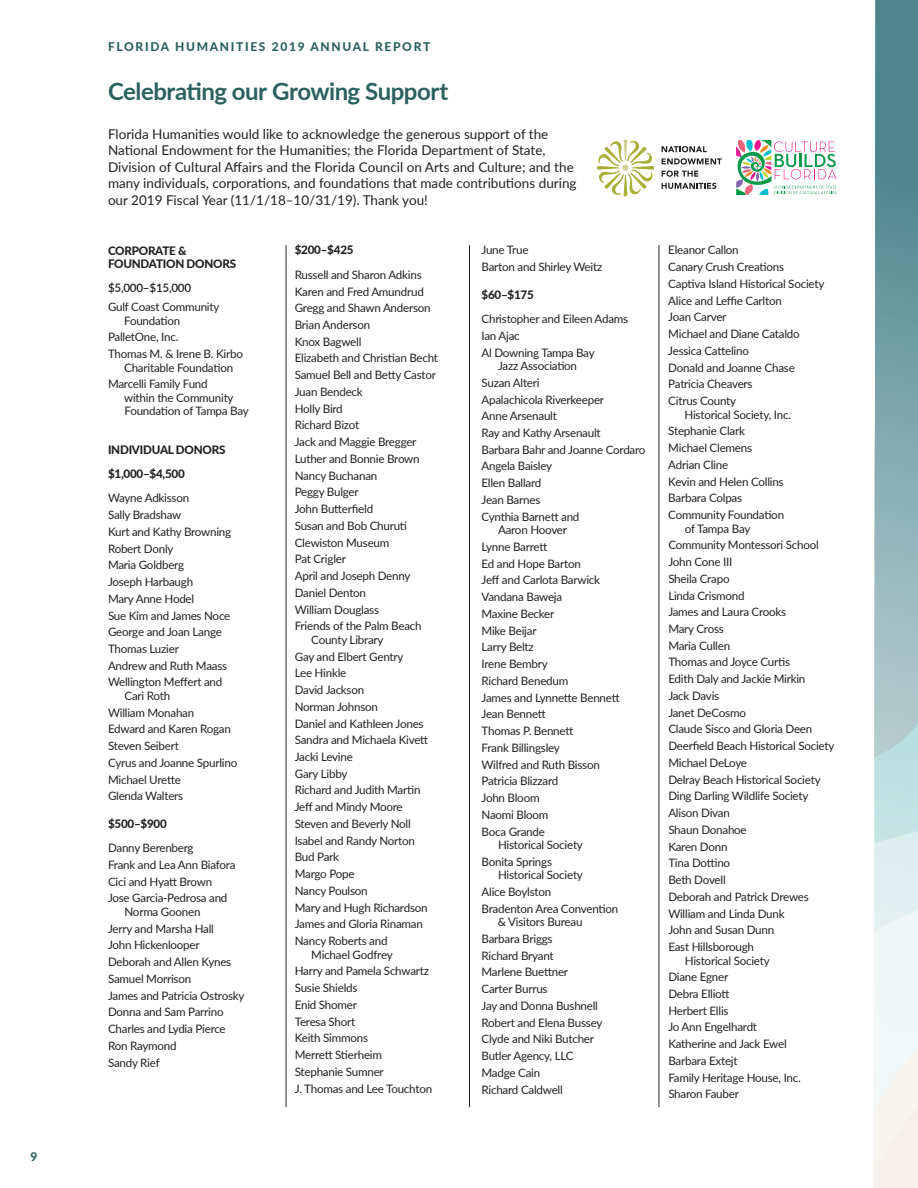
<style>
.page{position:relative;width:918px;height:1188px;background:#fff}
.page>*{position:absolute;margin:0;border:0;box-sizing:border-box;transform-origin:0 0}
.t1{font:700 24px "Lato";letter-spacing:-.02em;color:#2a6060}
.t2{font:13.5px/16.5px "Lato";color:#231f20}
.t3{font:800 12px "Lato";letter-spacing:.14em;color:#2a6060}
.t4{font:11.7px/16.8px "Lato";letter-spacing:-.02em;color:#231f20}
.t5{font:800 11.7px/13.5px "Lato";letter-spacing:-.02em;color:#231f20}
.t6{font:600 11.7px "Lato";letter-spacing:-.02em;color:#231f20}
</style>
<div class="page">
<svg style="left:873px;top:0;width:45px;height:1188px"></svg>
<svg style="left:597px;top:139px;width:57px;height:57px"></svg>
<svg style="left:662px;top:146px;width:45px;height:6px"></svg>
<svg style="left:662px;top:158px;width:60px;height:19px"></svg>
<svg style="left:662px;top:183px;width:54px;height:6px"></svg>
<svg style="left:736px;top:141px;width:101px;height:54px"></svg>
<hr style="left:286px;top:245px;width:1px;height:862px;background:#231f20">
<hr style="left:469px;top:245px;width:1px;height:862px;background:#231f20">
<hr style="left:659px;top:245px;width:1px;height:862px;background:#231f20">
<p class="t3" style="left:30px;top:1147px;width:8px">9</p>
<p class="t3" style="left:108px;top:38px;width:324px">FLORIDA HUMANITIES 2019 ANNUAL REPORT</p>
<h1 class="t1" style="left:108px;top:74px;width:342px">Celebrating our Growing Support</h1>
<p class="t2" style="left:108px;top:125px;width:470px">Florida Humanities would like to acknowledge the generous support of the National Endowment for the Humanities; the Florida Department of State, Division of Cultural Affairs and the Florida Council on Arts and Culture; and the many individuals, corporations, and foundations that made contributions during our 2019 Fiscal Year (11/1/18–10/31/19). Thank you!</p>
<p class="t5" style="left:108px;top:243px;width:130px">CORPORATE &amp;<br>FOUNDATION DONORS</p>
<p class="t6" style="left:108px;top:280px;width:85px">$5,000–$15,000</p>
<p class="t4" style="left:124px;top:300px;width:97px;line-height:13.5px;text-indent:-16px">Gulf Coast Community<br>Foundation</p>
<p class="t4" style="left:108px;top:328px;width:137px">PalletOne, Inc.<br>Thomas M. &amp; Irene B. Kirbo</p>
<p class="t4" style="left:108px;top:359px;width:127px;text-indent:16px">Charitable Foundation<br>Marcelli Family Fund</p>
<p class="t4" style="left:124px;top:390px;width:126px;line-height:13.5px">within the Community<br>Foundation of Tampa Bay</p>
<p class="t5" style="left:108px;top:437px;width:119px;line-height:24.3px">INDIVIDUAL DONORS $1,000–$4,500</p>
<p class="t4" style="left:108px;top:489px;width:125px">Wayne Adkisson<br>Sally Bradshaw<br>Kurt and Kathy Browning<br>Robert Donly<br>Maria Goldberg<br>Joseph Harbaugh<br>Mary Anne Hodel<br>Sue Kim and James Noce<br>George and Joan Lange<br>Thomas Luzier<br>Andrew and Ruth Maass<br>Wellington Meffert and</p>
<p class="t4" style="left:108px;top:687px;width:131px;text-indent:16px">Cari Roth<br>William Monahan<br>Edward and Karen Rogan<br>Steven Seibert<br>Cyrus and Joanne Spurlino<br>Michael Urette<br>Glenda Walters</p>
<p class="t5" style="left:108px;top:816px;width:60px">$500–$900</p>
<p class="t4" style="left:108px;top:839px;width:129px">Danny Berenberg<br>Frank and Lea Ann Biafora<br>Cici and Hyatt Brown<br>Jose Garcia-Pedrosa and</p>
<p class="t4" style="left:108px;top:903px;width:138px;text-indent:16px">Norma Goonen<br>Jerry and Marsha Hall<br>John Hickenlooper<br>Deborah and Allen Kynes<br>Samuel Morrison<br>James and Patricia Ostrosky<br>Donna and Sam Parrino<br>Charles and Lydia Pierce<br>Ron Raymond<br>Sandy Rief</p>
<p class="t5" style="left:295px;top:243px;width:60px">$200–$425</p>
<p class="t4" style="left:295px;top:266px;width:145px">Russell and Sharon Adkins<br>Karen and Fred Amundrud<br>Gregg and Shawn Anderson<br>Brian Anderson<br>Knox Bagwell<br>Elizabeth and Christian Becht<br>Samuel Bell and Betty Castor<br>Juan Bendeck<br>Holly Bird<br>Richard Bizot<br>Jack and Maggie Bregger<br>Luther and Bonnie Brown<br>Nancy Buchanan<br>Peggy Bulger<br>John Butterfield<br>Susan and Bob Churuti<br>Clewiston Museum<br>Pat Crigler<br>April and Joseph Denny<br>Daniel Denton<br>William Douglass<br>Friends of the Palm Beach</p>
<p class="t4" style="left:295px;top:631px;width:135px;text-indent:16px">County Library<br>Gay and Elbert Gentry<br>Lee Hinkle<br>David Jackson<br>Norman Johnson<br>Daniel and Kathleen Jones<br>Sandra and Michaela Kivett<br>Jacki Levine<br>Gary Libby<br>Richard and Judith Martin<br>Jeff and Mindy Moore<br>Steven and Beverly Noll<br>Isabel and Randy Norton<br>Bud Park<br>Margo Pope<br>Nancy Poulson<br>Mary and Hugh Richardson<br>James and Gloria Rinaman<br>Nancy Roberts and</p>
<p class="t4" style="left:295px;top:945px;width:139px;text-indent:16px">Michael Godfrey<br>Harry and Pamela Schwartz<br>Susie Shields<br>Enid Shomer<br>Teresa Short<br>Keith Simmons<br>Merrett Stierheim<br>Stephanie Sumner<br>J. Thomas and Lee Touchton</p>
<p class="t4" style="left:482px;top:241px;width:122px">June True<br>Barton and Shirley Weitz</p>
<p class="t5" style="left:482px;top:287px;width:54px">$60–$175</p>
<p class="t4" style="left:482px;top:310px;width:148px">Christopher and Eileen Adams<br>Ian Ajac<br>Al Downing Tampa Bay</p>
<p class="t4" style="left:482px;top:357px;width:165px;text-indent:16px">Jazz Association<br>Suzan Alteri<br>Apalachicola Riverkeeper<br>Anne Arsenault<br>Ray and Kathy Arsenault<br>Barbara Bahr and Joanne Cordaro<br>Angela Baisley<br>Ellen Ballard<br>Jean Barnes<br>Cynthia Barnett and</p>
<p class="t4" style="left:482px;top:521px;width:140px;text-indent:16px">Aaron Hoover<br>Lynne Barrett<br>Ed and Hope Barton<br>Jeff and Carlota Barwick<br>Vandana Baweja<br>Maxine Becker<br>Mike Beijar<br>Larry Beltz<br>Irene Bembry<br>Richard Benedum<br>James and Lynnette Bennett<br>Jean Bennett<br>Thomas P. Bennett<br>Frank Billingsley<br>Wilfred and Ruth Bisson<br>Patricia Blizzard<br>John Bloom<br>Naomi Bloom<br>Boca Grande</p>
<p class="t4" style="left:482px;top:836px;width:103px;text-indent:16px">Historical Society<br>Bonita Springs</p>
<p class="t4" style="left:482px;top:866px;width:138px;text-indent:16px">Historical Society<br>Alice Boylston<br>Bradenton Area Convention</p>
<p class="t4" style="left:482px;top:913px;width:122px;text-indent:16px">&amp; Visitors Bureau<br>Barbara Briggs<br>Richard Bryant<br>Marlene Buettner<br>Carter Burrus<br>Jay and Donna Bushnell<br>Robert and Elena Bussey<br>Clyde and Niki Butcher<br>Butler Agency, LLC<br>Madge Cain<br>Richard Caldwell</p>
<p class="t4" style="left:668px;top:241px;width:158px">Eleanor Callon<br>Canary Crush Creations<br>Captiva Island Historical Society<br>Alice and Leffie Carlton<br>Joan Carver<br>Michael and Diane Cataldo<br>Jessica Cattelino<br>Donald and Joanne Chase<br>Patricia Cheavers<br>Citrus County</p>
<p class="t4" style="left:668px;top:405px;width:124px;text-indent:16px">Historical Society, Inc.<br>Stephanie Clark<br>Michael Clemens<br>Adrian Cline<br>Kevin and Helen Collins<br>Barbara Colpas<br>Community Foundation</p>
<p class="t4" style="left:668px;top:519px;width:168px;text-indent:16px">of Tampa Bay<br>Community Montessori School<br>John Cone III<br>Sheila Crapo<br>Linda Crismond<br>James and Laura Crooks<br>Mary Cross<br>Maria Cullen<br>Thomas and Joyce Curtis<br>Edith Daly and Jackie Mirkin<br>Jack Davis<br>Janet DeCosmo<br>Claude Sisco and Gloria Deen<br>Deerfield Beach Historical Society<br>Michael DeLoye<br>Delray Beach Historical Society<br>Ding Darling Wildlife Society<br>Alison Divan<br>Shaun Donahoe<br>Karen Donn<br>Tina Dottino<br>Beth Dovell<br>Deborah and Patrick Drewes<br>William and Linda Dunk<br>John and Susan Dunn<br>East Hillsborough</p>
<p class="t4" style="left:668px;top:951px;width:134px;text-indent:16px">Historical Society<br>Diane Egner<br>Debra Elliott<br>Herbert Ellis<br>Jo Ann Engelhardt<br>Katherine and Jack Ewel<br>Barbara Extejt<br>Family Heritage House, Inc.<br>Sharon Fauber</p>
</div>
